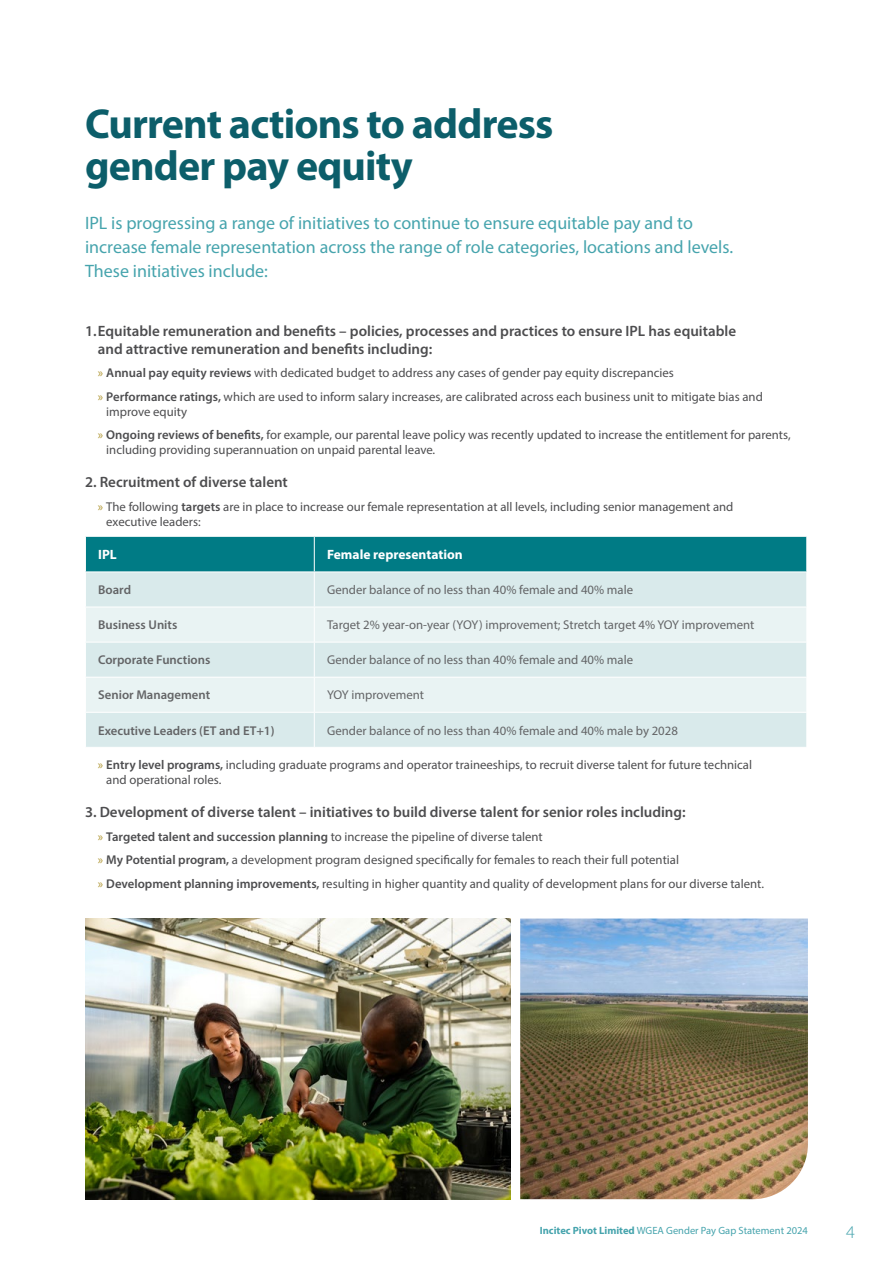
<style>
.page{position:relative;width:893px;height:1263px;background:#fff}
.page>*{position:absolute;margin:0;border:0;box-sizing:border-box;transform-origin:0 0}
.t1{font:700 42px/42px "Myriad Pro";letter-spacing:-.02em;color:#0c5e6a}
.intro_para{font:18px/24px "Myriad Pro";color:#46a4ad}
.t2{font:300 18px "Myriad Pro";color:#46a4ad}
.t3{font:600 15px/18px "Myriad Pro";color:#4d4d4f}
.Table_header{font:700 13.5px "Myriad Pro";color:#fff}
.t4{font:12.75px/15px "Myriad Pro";color:#4d4d4f}
.t5{font:12.75px "Myriad Pro";color:#636466}
.t6{font:600 12.75px "Myriad Pro";color:#636466}
.t7{font:10.5px "Myriad Pro";color:#46a4ad}
.s1{color:#af9532}
.s2{font-weight:600}
.s3{font-weight:700}
</style>
<div class="page">
<div style="left:86px;top:537px;width:720px;height:34px;background:#007b85"></div>
<div style="left:86px;top:572px;width:720px;height:175px;background:#d9eaeb"></div>
<svg style="left:86px;top:608px;width:720px;height:104px;background:#e3f0f0"></svg>
<hr style="left:314px;top:537px;width:1px;height:34px;background:#fff">
<hr style="left:314px;top:572px;width:1px;height:35px;background:#fff">
<hr style="left:85px;top:607px;width:229px;height:1px;background:#fff">
<hr style="left:314px;top:607px;width:493px;height:1px;background:#fff">
<hr style="left:314px;top:607px;width:1px;height:35px;background:#fff">
<hr style="left:85px;top:642px;width:229px;height:1px;background:#fff">
<hr style="left:314px;top:642px;width:493px;height:1px;background:#fff">
<hr style="left:314px;top:642px;width:1px;height:35px;background:#fff">
<hr style="left:85px;top:677px;width:229px;height:1px;background:#fff">
<hr style="left:314px;top:677px;width:493px;height:1px;background:#fff">
<hr style="left:314px;top:677px;width:1px;height:35px;background:#fff">
<hr style="left:85px;top:712px;width:229px;height:1px;background:#fff">
<hr style="left:314px;top:712px;width:493px;height:1px;background:#fff">
<hr style="left:314px;top:713px;width:1px;height:34px;background:#fff">
<img style="left:85px;top:918px;width:425px;height:281px">
<img style="left:520px;top:918px;width:288px;height:281px">
<h1 class="t1" style="left:85px;top:101px;width:470px">Current actions to address gender pay equity</h1>
<p class="intro_para" style="left:85px;top:211px;width:649px">IPL is progressing a range of initiatives to continue to ensure equitable pay and to increase female representation across the range of role categories, locations and levels.<br>These initiatives include:</p>
<p class="t3" style="left:98px;top:321px;width:640px;text-indent:-13px">1.Equitable remuneration and benefits – policies, processes and practices to ensure IPL has equitable and attractive remuneration and benefits including:</p>
<p class="t4" style="left:98px;top:365px;width:578px"><span class="s1">»</span> <span class="s2">Annual pay equity reviews</span> with dedicated budget to address any cases of gender pay equity discrepancies</p>
<p class="t4" style="left:106px;top:389px;width:658px;text-indent:-9px"><span class="s1">»</span> <span class="s2">Performance ratings,</span> which are used to inform salary increases, are calibrated across each business unit to mitigate bias and improve equity</p>
<p class="t4" style="left:106px;top:427px;width:686px;text-indent:-9px"><span class="s1">»</span> <span class="s2">Ongoing reviews of benefits,</span> for example, our parental leave policy was recently updated to increase the entitlement for parents, including providing superannuation on unpaid parental leave.</p>
<p class="t3" style="left:85px;top:473px;width:204px">2. Recruitment of diverse talent</p>
<p class="t4" style="left:106px;top:499px;width:629px;text-indent:-9px"><span class="s1">»</span> The following <span class="s2">targets</span> are in place to increase our female representation at all levels, including senior management and executive leaders:</p>
<p class="Table_header" style="left:98px;top:546px;width:20px">IPL</p>
<p class="Table_header" style="left:327px;top:546px;width:137px">Female representation</p>
<p class="t6" style="left:98px;top:582px;width:34px">Board</p>
<p class="t5" style="left:327px;top:582px;width:308px">Gender balance of no less than 40% female and 40% male</p>
<p class="t6" style="left:98px;top:617px;width:81px">Business Units</p>
<p class="t5" style="left:327px;top:617px;width:429px">Target 2% year-on-year (YOY) improvement; Stretch target 4% YOY improvement</p>
<p class="t6" style="left:98px;top:652px;width:114px">Corporate Functions</p>
<p class="t5" style="left:327px;top:652px;width:308px">Gender balance of no less than 40% female and 40% male</p>
<p class="t6" style="left:98px;top:687px;width:114px">Senior Management</p>
<p class="t5" style="left:327px;top:687px;width:98px">YOY improvement</p>
<p class="t6" style="left:98px;top:722px;width:178px">Executive Leaders (ET and ET+1)</p>
<p class="t5" style="left:327px;top:722px;width:352px">Gender balance of no less than 40% female and 40% male by 2028</p>
<p class="t4" style="left:106px;top:757px;width:647px;text-indent:-9px"><span class="s1">»</span> <span class="s2">Entry level programs,</span> including graduate programs and operator traineeships, to recruit diverse talent for future technical and operational roles.</p>
<p class="t3" style="left:85px;top:803px;width:602px">3. Development of diverse talent – initiatives to build diverse talent for senior roles including:</p>
<p class="t4" style="left:98px;top:829px;width:446px"><span class="s1">»</span> <span class="s2">Targeted talent and succession planning</span> to increase the pipeline of diverse talent</p>
<p class="t4" style="left:98px;top:852px;width:583px"><span class="s1">»</span> <span class="s2">My Potential program,</span> a development program designed specifically for females to reach their full potential</p>
<p class="t4" style="left:98px;top:876px;width:668px"><span class="s1">»</span> <span class="s2">Development planning improvements,</span> resulting in higher quantity and quality of development plans for our diverse talent.</p>
<h3 class="t7" style="left:540px;top:1224px;width:270px"><span class="s3">Incitec Pivot Limited</span> WGEA Gender Pay Gap Statement 2024</h3>
<h3 class="t2" style="left:846px;top:1221px;width:10px">4</h3>
</div>
